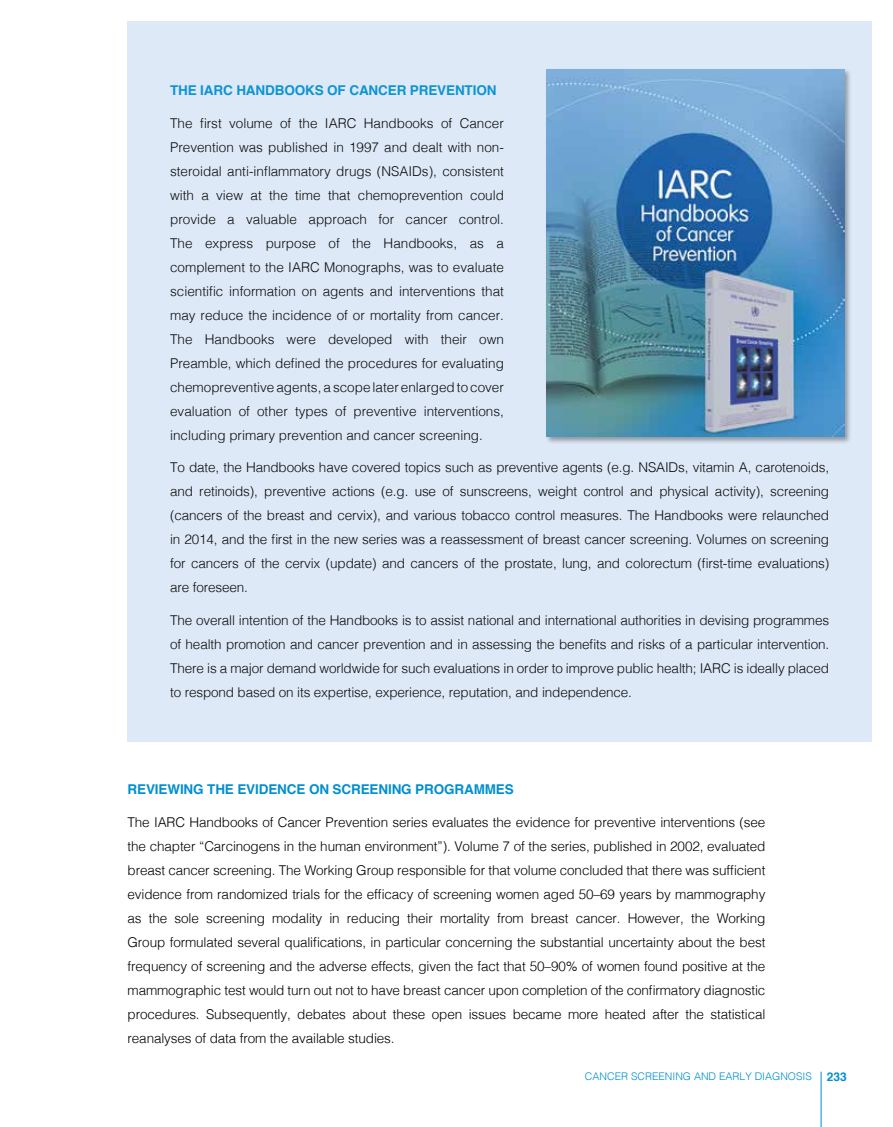
<style>
.page{position:relative;width:893px;height:1127px;background:#fff}
.page>*{position:absolute;margin:0;border:0;box-sizing:border-box;transform-origin:0 0}
.t1{font:300 13.5px/24px "Helvetica";letter-spacing:-.01em;color:#000;text-align:justify}
.t2{font:700 13.5px "Helvetica";letter-spacing:-.01em;color:#008fcf}
.t3{font:700 12px "Helvetica";color:#008fcf}
.t4{font:300 10.5px "Helvetica";color:#008fcf}
</style>
<div class="page">
<div style="left:128px;top:21px;width:744px;height:720px;background:#dce8f7"></div>
<div style="left:545px;top:69px;width:307px;height:375px;background:#000;opacity:.35"></div>
<img style="left:546px;top:70px;width:299px;height:367px">
<hr style="left:821px;top:1071px;width:1px;height:56px;background:#008fcf">
<p class="t2" style="left:170px;top:80px;width:328px">THE IARC HANDBOOKS OF CANCER PREVENTION</p>
<p class="t1" style="left:170px;top:110px;width:335px">The first volume of the IARC Handbooks of Cancer Prevention was published in 1997 and dealt with non&shy;steroidal anti-inflammatory drugs (NSAIDs), consistent with a view at the time that chemoprevention could provide a valuable approach for cancer control.<br>The express purpose of the Handbooks, as a complement to the IARC Monographs, was to evaluate scientific information on agents and interventions that may reduce the incidence of or mortality from cancer.<br>The Handbooks were developed with their own Preamble, which defined the procedures for evaluating chemopreventive agents, a scope later enlarged to cover evaluation of other types of preventive interventions, including primary prevention and cancer screening.</p>
<p class="t1" style="left:170px;top:454px;width:661px">To date, the Handbooks have covered topics such as preventive agents (e.g. NSAIDs, vitamin A, carotenoids, and retinoids), preventive actions (e.g. use of sunscreens, weight control and physical activity), screening (cancers of the breast and cervix), and various tobacco control measures. The Handbooks were relaunched in 2014, and the first in the new series was a reassessment of breast cancer screening. Volumes on screening for cancers of the cervix (update) and cancers of the prostate, lung, and colorectum (first-time evaluations) are foreseen.</p>
<p class="t1" style="left:170px;top:607px;width:661px">The overall intention of the Handbooks is to assist national and international authorities in devising programmes of health promotion and cancer prevention and in assessing the benefits and risks of a particular intervention.<br>There is a major demand worldwide for such evaluations in order to improve public health; IARC is ideally placed to respond based on its expertise, experience, reputation, and independence.</p>
<p class="t2" style="left:128px;top:778px;width:388px">REVIEWING THE EVIDENCE ON SCREENING PROGRAMMES</p>
<p class="t1" style="left:128px;top:809px;width:639px">The IARC Handbooks of Cancer Prevention series evaluates the evidence for preventive interventions (see the chapter “Carcinogens in the human environment”). Volume 7 of the series, published in 2002, evaluated breast cancer screening. The Working Group responsible for that volume concluded that there was sufficient evidence from randomized trials for the efficacy of screening women aged 50–69 years by mammography as the sole screening modality in reducing their mortality from breast cancer. However, the Working Group formulated several qualifications, in particular concerning the substantial uncertainty about the best frequency of screening and the adverse effects, given the fact that 50–90% of women found positive at the mammographic test would turn out not to have breast cancer upon completion of the confirmatory diagnostic procedures. Subsequently, debates about these open issues became more heated after the statistical reanalyses of data from the available studies.</p>
<p class="t4" style="left:585px;top:1067px;width:228px">CANCER SCREENING AND EARLY DIAGNOSIS</p>
<p class="t3" style="left:827px;top:1067px;width:22px">233</p>
</div>
